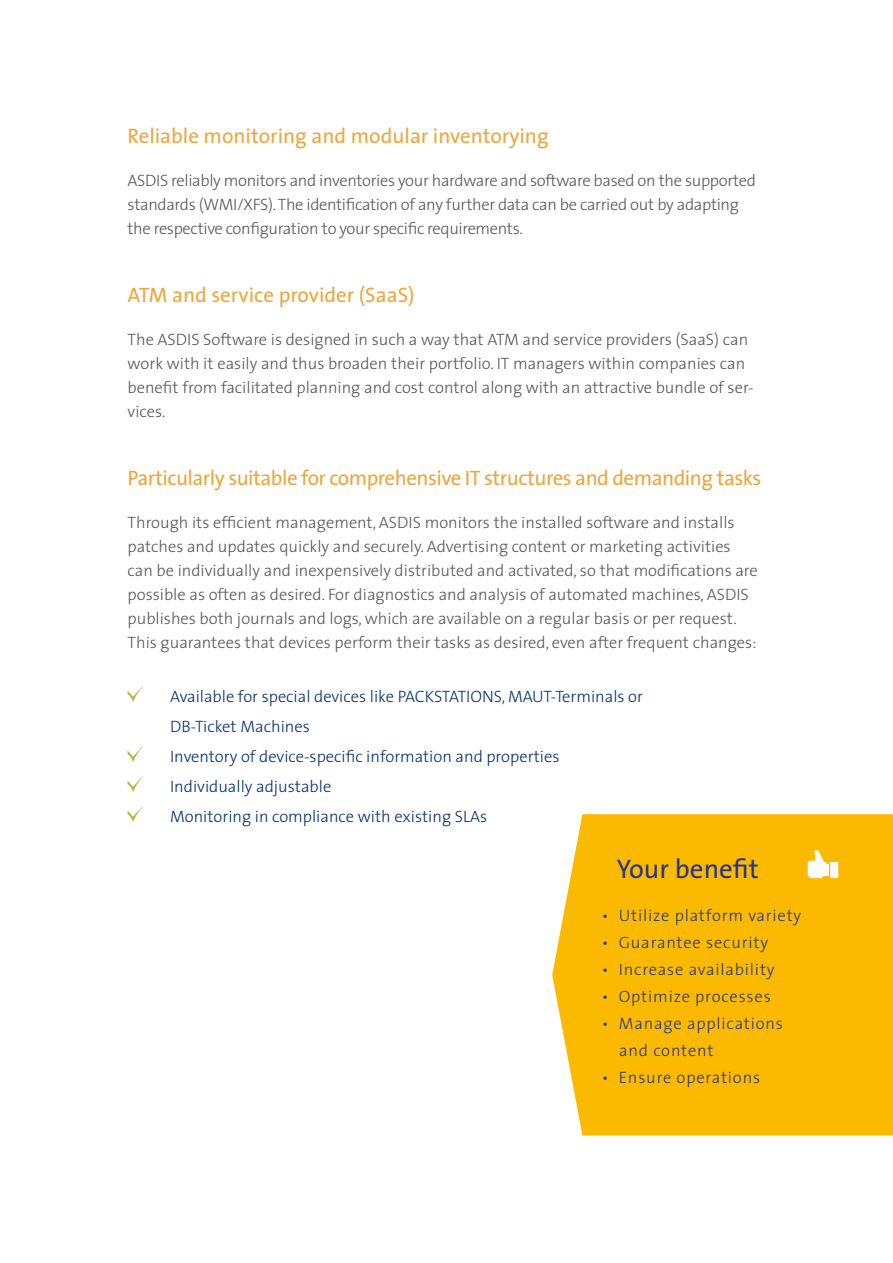
<style>
.page{position:relative;width:893px;height:1263px;background:#fff}
.page>*{position:absolute;margin:0;border:0;box-sizing:border-box;transform-origin:0 0}
.t1{font:27px "The Sans";color:#283583}
.t2{font:21px "The Sans";color:#eaa73e}
.t3{font:21px "The Sans";letter-spacing:-.025em;color:#eaa73e}
.t4{font:300 16.5px/24px "The Sans";color:#575756}
.t5{font:300 16.5px/24px "The Sans";letter-spacing:-.02em;color:#575756}
.t6{font:300 16.5px/30px "The Sans";color:#06316c}
.t7{font:300 16.5px/27px "The Sans";letter-spacing:.05em;color:#283583}
</style>
<div class="page">
<div style="left:552px;top:814px;width:340px;height:321px;background:#fbba00"></div>
<svg style="left:128px;top:686px;width:15px;height:16px"></svg>
<svg style="left:128px;top:746px;width:15px;height:16px"></svg>
<svg style="left:128px;top:776px;width:15px;height:16px"></svg>
<svg style="left:128px;top:806px;width:15px;height:16px"></svg>
<svg style="left:808px;top:850px;width:30px;height:28px"></svg>
<p class="t2" style="left:128px;top:118px;width:423px">Reliable monitoring and modular inventorying</p>
<p class="t5" style="left:128px;top:168px;width:630px">ASDIS reliably monitors and inventories your hardware and software based on the supported standards (WMI/XFS). The identification of any further data can be carried out by adapting the respective configuration to your specific requirements.</p>
<p class="t2" style="left:128px;top:277px;width:289px">ATM and service provider (SaaS)</p>
<p class="t4" style="left:128px;top:327px;width:627px">The ASDIS Software is designed in such a way that ATM and service providers (SaaS) can work with it easily and thus broaden their portfolio. IT managers within companies can benefit from facilitated planning and cost control along with an attractive bundle of ser&shy;vices.</p>
<p class="t3" style="left:128px;top:460px;width:635px">Particularly suitable for comprehensive IT structures and demanding tasks</p>
<p class="t4" style="left:128px;top:510px;width:632px">Through its efficient management, ASDIS monitors the installed software and installs patches and updates quickly and securely. Advertising content or marketing activities can be individually and inexpensively distributed and activated, so that modifications are possible as often as desired. For diagnostics and analysis of automated machines, ASDIS publishes both journals and logs, which are available on a regular basis or per request.<br>This guarantees that devices perform their tasks as desired, even after frequent changes:</p>
<p class="t6" style="left:170px;top:681px;width:474px">Available for special devices like PACKSTATIONS, MAUT-Terminals or DB-Ticket Machines<br>Inventory of device-specific information and properties Individually adjustable<br>Monitoring in compliance with existing SLAs</p>
<h1 class="t1" style="left:617px;top:846px;width:144px">Your benefit</h1>
<p class="t7" style="left:602px;top:902px;width:201px">• Utilize platform variety</p>
<p class="t7" style="left:602px;top:929px;width:168px">• Guarantee security</p>
<p class="t7" style="left:602px;top:956px;width:174px">• Increase availability</p>
<p class="t7" style="left:602px;top:983px;width:170px">• Optimize processes</p>
<p class="t7" style="left:619px;top:1010px;width:165px;text-indent:-17px">• Manage applications and content</p>
<p class="t7" style="left:602px;top:1064px;width:160px">• Ensure operations</p>
</div>
